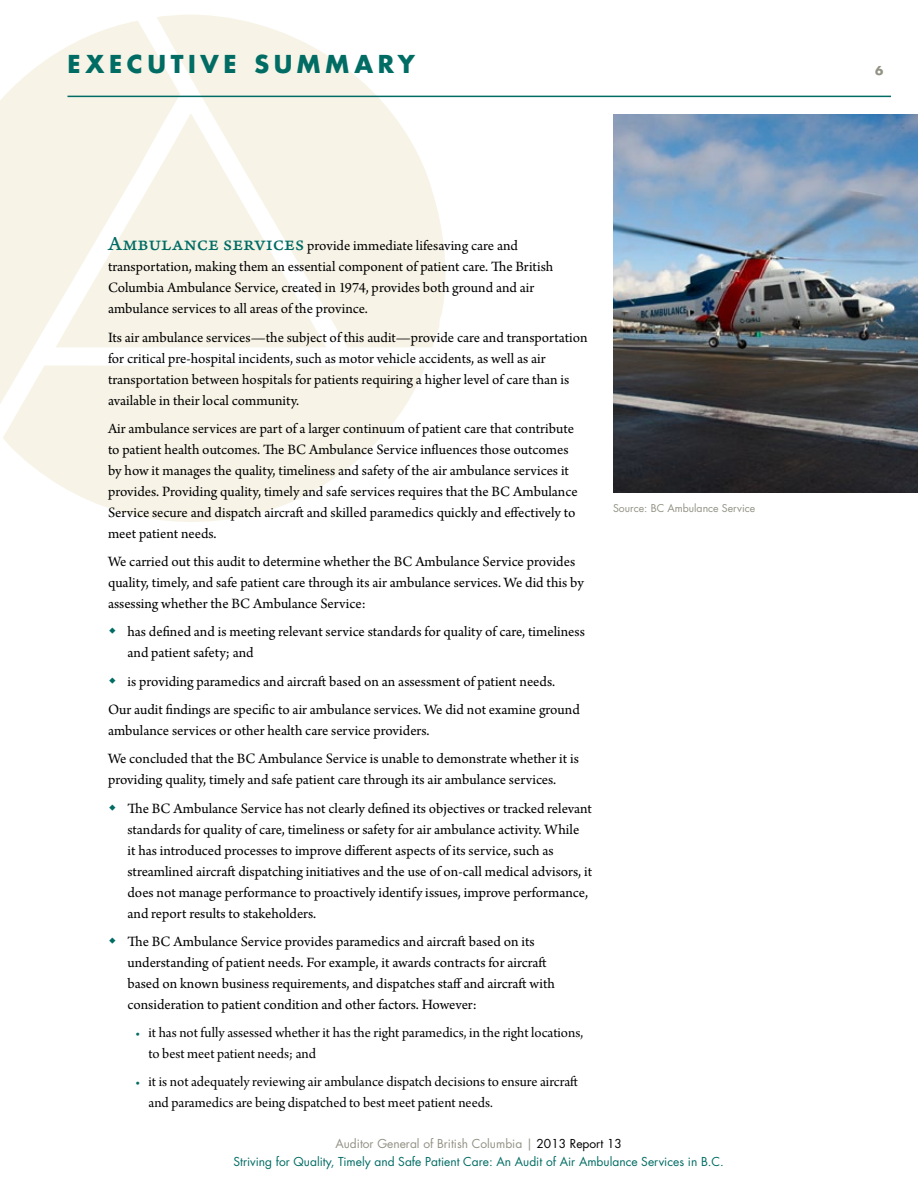
<style>
.page{position:relative;width:918px;height:1188px;background:#fff}
.page>*{position:absolute;margin:0;border:0;box-sizing:border-box;transform-origin:0 0}
.t1{font:700 24px "Futura";letter-spacing:.195em;color:#006c64}
.t2{font:15px/21px "Arno Pro";color:#000}
.t3{font:15px/21px "Arno Pro Subhead";color:#000}
.t4{font:12px/18px "Futura";color:#006c64;text-align:center}
.t5{font:700 12px "Futura";color:#939285}
.t6{font:10.5px "Futura";color:#939285}
.s1{font-family:"Arno Pro Caption";font-size:21px;color:#006c64}
.s2{color:#006c64}
.s3{color:#939285}
.s4{color:#000}
</style>
<div class="page">
<svg style="left:157px;top:15px;width:294px;height:332px;fill:#f7f4e7"></svg>
<svg style="left:0;top:21px;width:180px;height:383px;fill:#f7f4e7"></svg>
<svg style="left:56px;top:114px;width:271px;height:233px;background:#f8f5ea"></svg>
<svg style="left:3px;top:365px;width:422px;height:157px;fill:#f7f4e7"></svg>
<img style="left:613px;top:115px;width:305px;height:378px">
<hr style="left:68px;top:96px;width:823px;height:1px;background:#006c64">
<h1 class="t1" style="left:68px;top:48px;width:61px">EXECU</h1>
<h1 class="t1" style="left:171px;top:48px;width:129px">T IVE SUMMA</h1>
<h1 class="t1" style="left:378px;top:48px;width:37px">R Y</h1>
<p class="t5" style="left:875px;top:62px;width:10px">6</p>
<p class="t2" style="left:108px;top:236px;width:447px"><span class="s1">Ambulance services</span> provide immediate lifesaving care and transportation, making them an essential component of patient care. The British Columbia Ambulance Service, created in 1974, provides both ground and air ambulance services to all areas of the province.</p>
<p class="t2" style="left:108px;top:327px;width:481px">Its air ambulance services—the subject of this audit—provide care and transportation for critical pre-hospital incidents, such as motor vehicle accidents, as well as air transportation between hospitals for patients requiring a higher level of care than is available in their local community.</p>
<p class="t2" style="left:108px;top:419px;width:471px">Air ambulance services are part of a larger continuum of patient care that contribute to patient health outcomes. The BC Ambulance Service influences those outcomes by how it manages the quality, timeliness and safety of the air ambulance services it provides. Providing quality, timely and safe services requires that the BC Ambulance Service secure and dispatch aircraft and skilled paramedics quickly and effectively to meet patient needs.</p>
<p class="t2" style="left:108px;top:552px;width:477px">We carried out this audit to determine whether the BC Ambulance Service provides quality, timely, and safe patient care through its air ambulance services. We did this by assessing whether the BC Ambulance Service:</p>
<p class="t2" style="left:128px;top:622px;width:459px">has defined and is meeting relevant service standards for quality of care, timeliness and patient safety; and</p>
<p class="t2" style="left:108px;top:668px;width:473px;line-height:28.3px;text-align:center">is providing paramedics and aircraft based on an assessment of patient needs.<br>Our audit findings are specific to air ambulance services. We did not examine ground</p>
<p class="t2" style="left:108px;top:717px;width:472px;line-height:28.3px">ambulance services or other health care service providers.<br>We concluded that the BC Ambulance Service is unable to demonstrate whether it is</p>
<p class="t2" style="left:128px;top:766px;width:466px;line-height:28.3px;text-indent:-20px">providing quality, timely and safe patient care through its air ambulance services.<br>The BC Ambulance Service has not clearly defined its objectives or tracked relevant</p>
<p class="t2" style="left:128px;top:819px;width:466px">standards for quality of care, timeliness or safety for air ambulance activity. While<br>it has introduced processes to improve different aspects of its service, such as streamlined aircraft dispatching initiatives and the use of on-call medical advisors, it does not manage performance to proactively identify issues, improve performance, and report results to stakeholders.</p>
<p class="t2" style="left:128px;top:932px;width:429px">The BC Ambulance Service provides paramedics and aircraft based on its understanding of patient needs. For example, it awards contracts for aircraft based on known business requirements, and dispatches staff and aircraft with consideration to patient condition and other factors. However:</p>
<p class="t3" style="left:149px;top:1023px;width:436px;text-indent:-14px"><span class="s2">•</span> it has not fully assessed whether it has the right paramedics, in the right locations, to best meet patient needs; and</p>
<p class="t3" style="left:149px;top:1072px;width:431px;text-indent:-14px"><span class="s2">•</span> it is not adequately reviewing air ambulance dispatch decisions to ensure aircraft and paramedics are being dispatched to best meet patient needs.</p>
<p class="t6" style="left:613px;top:501px;width:144px">Source: BC Ambulance Service</p>
<p class="t4" style="left:233px;top:1135px;width:492px"><span class="s3">Auditor General of British Columbia |</span> <span class="s4">2013 Report 13<br></span>Striving for Quality, Timely and Safe Patient Care: An Audit of Air Ambulance Services in B.C.</p>
</div>
